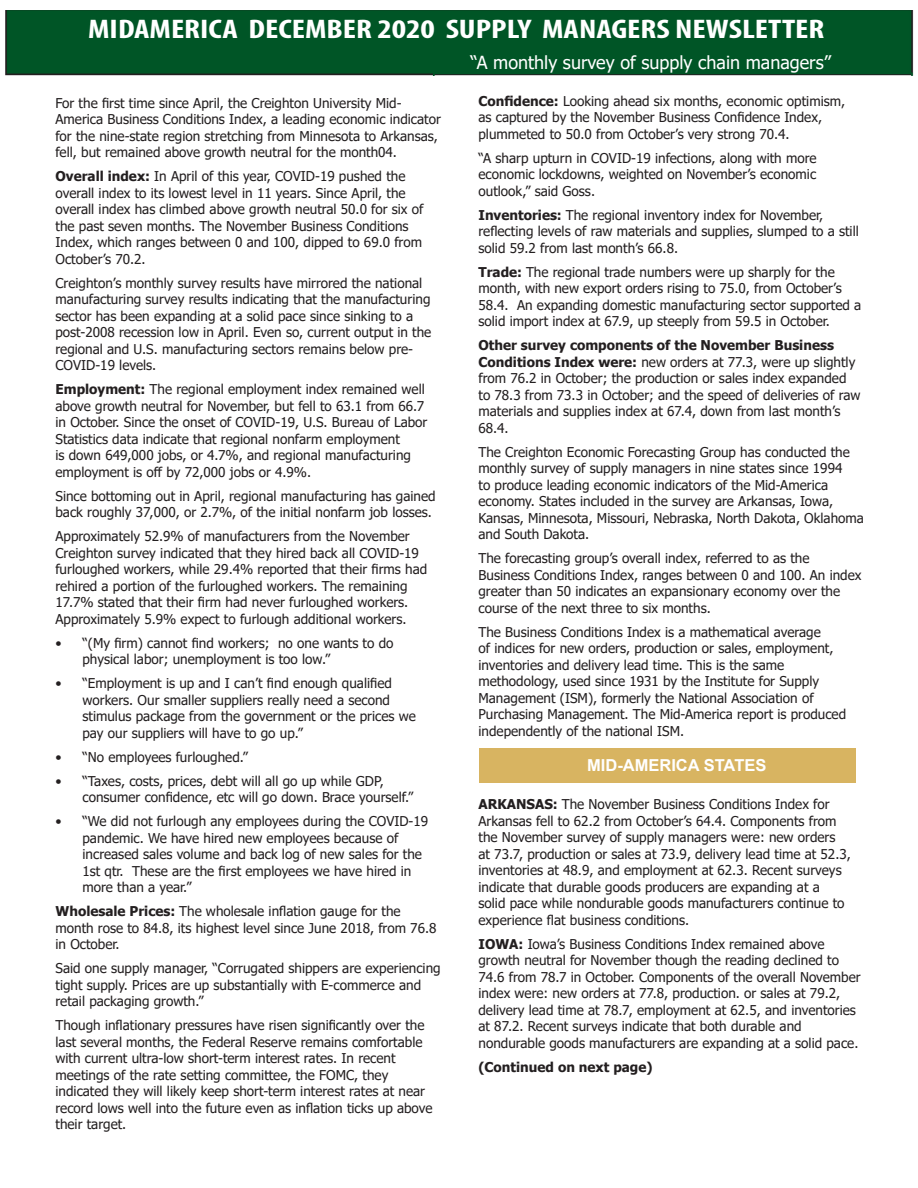
<style>
.page{position:relative;width:918px;height:1188px;background:#fff}
.page>*{position:absolute;margin:0;border:0;box-sizing:border-box;transform-origin:0 0}
.t1{font:700 condensed 27px "Myriad Pro";color:#fff;scale:1.25 1}
.t2{font:18px "Tahoma";color:#fff}
.Body{font:700 16.5px "Arial";color:#fff}
.Body-2{font:13.5px/16.5px "Tahoma";color:#231f20}
.Body-3{font:700 13.5px "Tahoma";color:#231f20}
.s1{font-weight:700}
</style>
<div class="page">
<div style="left:5px;top:11px;width:909px;height:65px;background:#005526"></div>
<div style="left:479px;top:749px;width:376px;height:34px;background:#d8b461"></div>
<h1 class="t1" style="left:88px;top:12px;width:591px">MIDAMERICA DECEMBER 2020 SUPPLY MANAGERS NEWSLETTER</h1>
<h2 class="t2" style="left:470px;top:51px;width:362px">“A monthly survey of supply chain managers”</h2>
<p class="Body-2" style="left:56px;top:95px;width:387px">For the first time since April, the Creighton University Mid-America Business Conditions Index, a leading economic indicator for the nine-state region stretching from Minnesota to Arkansas, fell, but remained above growth neutral for the month04.</p>
<p class="Body-2" style="left:56px;top:169px;width:370px"><span class="s1">Overall index:</span> In April of this year, COVID-19 pushed the overall index to its lowest level in 11 years. Since April, the overall index has climbed above growth neutral 50.0 for six of the past seven months. The November Business Conditions Index, which ranges between 0 and 100, dipped to 69.0 from October’s 70.2.</p>
<p class="Body-2" style="left:56px;top:275px;width:377px">Creighton’s monthly survey results have mirrored the national manufacturing survey results indicating that the manufacturing sector has been expanding at a solid pace since sinking to a post-2008 recession low in April. Even so, current output in the regional and U.S. manufacturing sectors remains below pre-COVID-19 levels.</p>
<p class="Body-2" style="left:56px;top:382px;width:373px"><span class="s1">Employment:</span> The regional employment index remained well above growth neutral for November, but fell to 63.1 from 66.7 in October. Since the onset of COVID-19, U.S. Bureau of Labor Statistics data indicate that regional nonfarm employment<br>is down 649,000 jobs, or 4.7%, and regional manufacturing employment is off by 72,000 jobs or 4.9%.</p>
<p class="Body-2" style="left:56px;top:488px;width:382px">Since bottoming out in April, regional manufacturing has gained back roughly 37,000, or 2.7%, of the initial nonfarm job losses.</p>
<p class="Body-2" style="left:56px;top:529px;width:373px">Approximately 52.9% of manufacturers from the November Creighton survey indicated that they hired back all COVID-19 furloughed workers, while 29.4% reported that their firms had rehired a portion of the furloughed workers. The remaining 17.7% stated that their firm had never furloughed workers.<br>Approximately 5.9% expect to furlough additional workers.</p>
<p class="Body-2" style="left:82px;top:635px;width:312px;text-indent:-27px">• “(My firm) cannot find workers; no one wants to do physical labor; unemployment is too low.”</p>
<p class="Body-2" style="left:82px;top:676px;width:335px;text-indent:-27px">• “Employment is up and I can’t find enough qualified workers. Our smaller suppliers really need a second stimulus package from the government or the prices we pay our suppliers will have to go up.”</p>
<p class="Body-2" style="left:56px;top:749px;width:194px">• “No employees furloughed.”</p>
<p class="Body-2" style="left:82px;top:773px;width:332px;text-indent:-27px">• “Taxes, costs, prices, debt will all go up while GDP, consumer confidence, etc will go down. Brace yourself.”</p>
<p class="Body-2" style="left:82px;top:814px;width:347px;text-indent:-27px">• “We did not furlough any employees during the COVID-19 pandemic. We have hired new employees because of increased sales volume and back log of new sales for the 1st qtr. These are the first employees we have hired in more than a year.”</p>
<p class="Body-2" style="left:56px;top:904px;width:383px"><span class="s1">Wholesale Prices:</span> The wholesale inflation gauge for the month rose to 84.8, its highest level since June 2018, from 76.8 in October.</p>
<p class="Body-2" style="left:56px;top:961px;width:387px">Said one supply manager, “Corrugated shippers are experiencing tight supply. Prices are up substantially with E-commerce and retail packaging growth.”</p>
<p class="Body-2" style="left:56px;top:1018px;width:379px">Though inflationary pressures have risen significantly over the last several months, the Federal Reserve remains comfortable with current ultra-low short-term interest rates. In recent meetings of the rate setting committee, the FOMC, they indicated they will likely keep short-term interest rates at near record lows well into the future even as inflation ticks up above their target.</p>
<p class="Body-2" style="left:478px;top:93px;width:368px"><span class="s1">Confidence:</span> Looking ahead six months, economic optimism, as captured by the November Business Confidence Index, plummeted to 50.0 from October’s very strong 70.4.</p>
<p class="Body-2" style="left:478px;top:150px;width:340px;text-align:justify">“A sharp upturn in COVID-19 infections, along with more economic lockdowns, weighted on November’s economic outlook,” said Goss.</p>
<p class="Body-2" style="left:478px;top:207px;width:382px"><span class="s1">Inventories:</span> The regional inventory index for November, reflecting levels of raw materials and supplies, slumped to a still solid 59.2 from last month’s 66.8.</p>
<p class="Body-2" style="left:478px;top:264px;width:384px"><span class="s1">Trade:</span> The regional trade numbers were up sharply for the month, with new export orders rising to 75.0, from October’s 58.4. An expanding domestic manufacturing sector supported a solid import index at 67.9, up steeply from 59.5 in October.</p>
<p class="Body-2" style="left:478px;top:338px;width:383px"><span class="s1">Other survey components of the November Business Conditions Index were:</span> new orders at 77.3, were up slightly from 76.2 in October; the production or sales index expanded to 78.3 from 73.3 in October; and the speed of deliveries of raw materials and supplies index at 67.4, down from last month’s 68.4.</p>
<p class="Body-2" style="left:478px;top:444px;width:387px">The Creighton Economic Forecasting Group has conducted the monthly survey of supply managers in nine states since 1994<br>to produce leading economic indicators of the Mid-America economy. States included in the survey are Arkansas, Iowa, Kansas, Minnesota, Missouri, Nebraska, North Dakota, Oklahoma and South Dakota.</p>
<p class="Body-2" style="left:478px;top:551px;width:385px">The forecasting group’s overall index, referred to as the Business Conditions Index, ranges between 0 and 100. An index greater than 50 indicates an expansionary economy over the course of the next three to six months.</p>
<p class="Body-2" style="left:478px;top:624px;width:369px">The Business Conditions Index is a mathematical average<br>of indices for new orders, production or sales, employment, inventories and delivery lead time. This is the same methodology, used since 1931 by the Institute for Supply Management (ISM), formerly the National Association of Purchasing Management. The Mid-America report is produced independently of the national ISM.</p>
<p class="Body" style="left:587px;top:754px;width:181px">MID-AMERICA STATES</p>
<p class="Body-2" style="left:478px;top:797px;width:374px"><span class="s1">ARKANSAS:</span> The November Business Conditions Index for Arkansas fell to 62.2 from October’s 64.4. Components from the November survey of supply managers were: new orders<br>at 73.7, production or sales at 73.9, delivery lead time at 52.3, inventories at 48.9, and employment at 62.3. Recent surveys indicate that durable goods producers are expanding at a<br>solid pace while nondurable goods manufacturers continue to experience flat business conditions.</p>
<p class="Body-2" style="left:478px;top:936px;width:384px"><span class="s1">IOWA:</span> Iowa’s Business Conditions Index remained above growth neutral for November though the reading declined to 74.6 from 78.7 in October. Components of the overall November index were: new orders at 77.8, production. or sales at 79.2, delivery lead time at 78.7, employment at 62.5, and inventories at 87.2. Recent surveys indicate that both durable and nondurable goods manufacturers are expanding at a solid pace.</p>
<p class="Body-3" style="left:478px;top:1057px;width:176px">(Continued on next page)</p>
</div>
